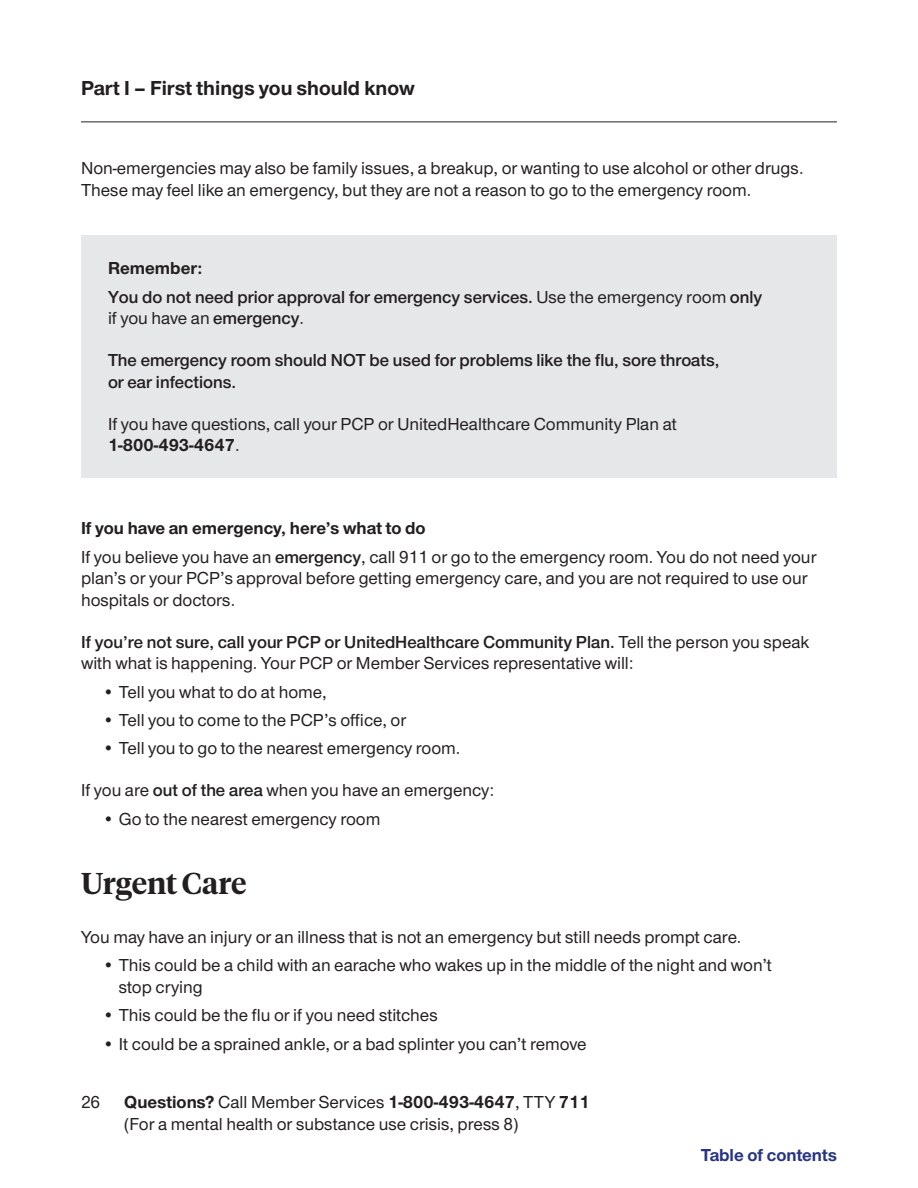
<style>
.page{position:relative;width:918px;height:1188px;background:#fff}
.page>*{position:absolute;margin:0;border:0;box-sizing:border-box;transform-origin:0 0}
.t1{font:600 30px "UHC Serif Headline";color:#231f20}
.t2{font:700 21px "UHC Sans";color:#231f20}
.t3{font:500 18px/21.6px "UHC Sans";color:#231f20}
.t4{font:600 18px/28.3px "UHC Sans";color:#231f20}
.t5{font:700 18px "UHC Sans";color:#283582}
.s1{font-weight:700}
.s2{font-weight:500}
.s3{font-weight:600}
</style>
<div class="page">
<hr style="left:81px;top:122px;width:756px;height:1px;background:#231f20">
<div style="left:81px;top:235px;width:756px;height:243px;background:#e6e7e9"></div>
<p class="t2" style="left:81px;top:74px;width:335px">Part I – First things you should know</p>
<p class="t3" style="left:81px;top:156px;width:724px">Non-emergencies may also be family issues, a breakup, or wanting to use alcohol or other drugs.<br>These may feel like an emergency, but they are not a reason to go to the emergency room.</p>
<p class="t4" style="left:108px;top:254px;width:656px"><span class="s1">Remember:<br></span>You do not need prior approval for emergency services. <span class="s2">Use the emergency room</span> only</p>
<p class="t3" style="left:108px;top:307px;width:198px">if you have an <span class="s3">emergency</span>.</p>
<p class="t4" style="left:108px;top:349px;width:613px;line-height:21.6px">The emergency room should NOT be used for problems like the flu, sore throats, or ear infections.</p>
<p class="t3" style="left:108px;top:412px;width:570px">If you have questions, call your PCP or UnitedHealthcare Community Plan at<br><span class="s1">1-800-493-4647</span>.</p>
<p class="t3" style="left:81px;top:513px;width:737px;line-height:28.3px"><span class="s1">If you have an emergency, here’s what to do<br></span>If you believe you have an <span class="s3">emergency</span>, call 911 or go to the emergency room. You do not need your</p>
<p class="t3" style="left:81px;top:567px;width:728px">plan’s or your PCP’s approval before getting emergency care, and you are not required to use our hospitals or doctors.</p>
<p class="t3" style="left:81px;top:630px;width:730px"><span class="s3">If you’re not sure, call your PCP or UnitedHealthcare Community Plan.</span> Tell the person you speak with what is happening. Your PCP or Member Services representative will:</p>
<p class="t3" style="left:103px;top:680px;width:226px">• Tell you what to do at home,</p>
<p class="t3" style="left:103px;top:708px;width:305px">• Tell you to come to the PCP’s office, or</p>
<p class="t3" style="left:103px;top:737px;width:359px">• Tell you to go to the nearest emergency room.</p>
<p class="t3" style="left:81px;top:779px;width:415px">If you are <span class="s3">out of the area</span> when you have an emergency:</p>
<p class="t3" style="left:103px;top:807px;width:279px">• Go to the nearest emergency room</p>
<h1 class="t1" style="left:81px;top:863px;width:167px">Urgent Care</h1>
<p class="t3" style="left:81px;top:925px;width:662px">You may have an injury or an illness that is not an emergency but still needs prompt care.</p>
<p class="t3" style="left:119px;top:954px;width:655px;text-indent:-16px">• This could be a child with an earache who wakes up in the middle of the night and won’t stop crying</p>
<p class="t3" style="left:103px;top:1004px;width:337px">• This could be the flu or if you need stitches</p>
<p class="t3" style="left:103px;top:1032px;width:485px">• It could be a sprained ankle, or a bad splinter you can’t remove</p>
<p class="t3" style="left:81px;top:1091px;width:21px">26</p>
<p class="t3" style="left:124px;top:1091px;width:467px"><span class="s1">Questions?</span> Call Member Services <span class="s1">1-800-493-4647</span>, TTY <span class="s1">711 </span>(For a mental health or substance use crisis, press 8)</p>
<p class="t5" style="left:701px;top:1143px;width:138px">Table of contents</p>
</div>
